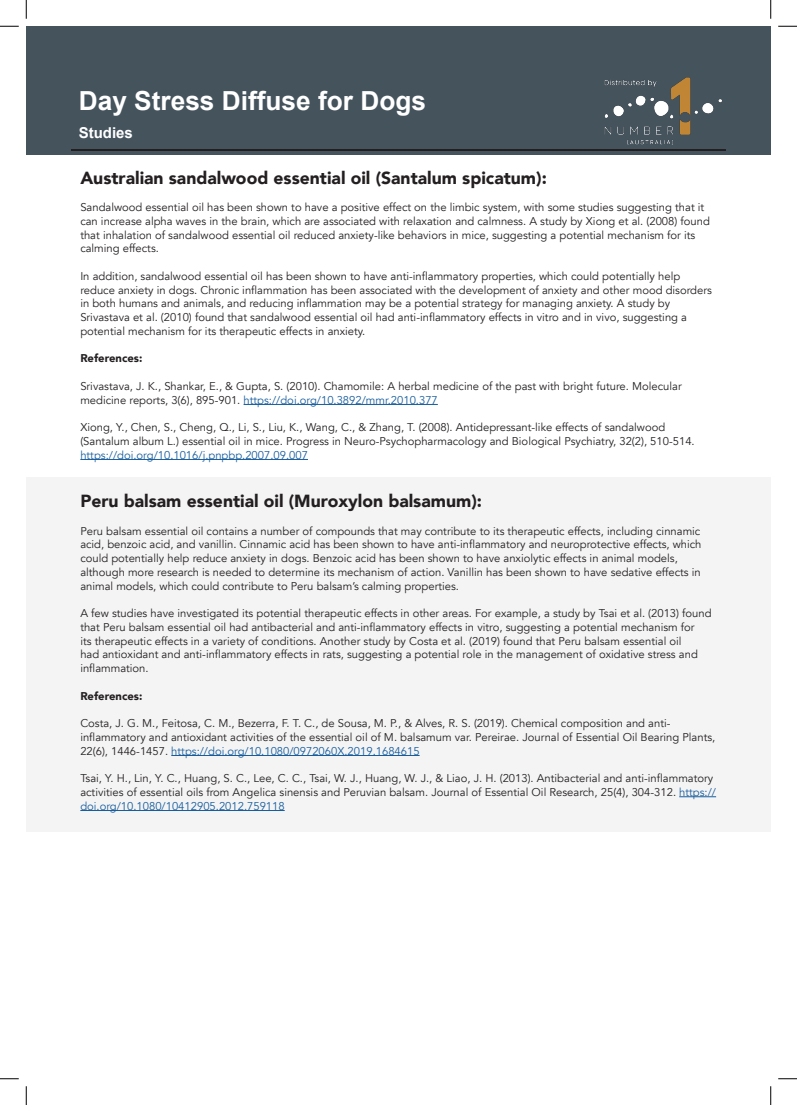
<style>
.page{position:relative;width:797px;height:1105px;background:#fff}
.page>*{position:absolute;margin:0;border:0;box-sizing:border-box;transform-origin:0 0}
.t1{font:700 26.25px "Arial";color:#fff}
.t2{font:900 17.5px "Avenir";color:#231f20}
.t3{font:700 15px "Arial";color:#fff}
.t4{font:11.25px/13.8px "Avenir";color:#231f20}
.t5{font:900 11.25px "Avenir";color:#231f20}
.s1{color:#175d9e}
</style>
<div class="page">
<div style="left:26px;top:477px;width:744px;height:355px;background:#f4f4f4"></div>
<hr style="left:243px;top:404px;width:195px;height:1px;background:#175d9e">
<hr style="left:80px;top:459px;width:228px;height:1px;background:#175d9e">
<hr style="left:171px;top:755px;width:248px;height:1px;background:#175d9e">
<hr style="left:679px;top:796px;width:37px;height:1px;background:#175d9e">
<hr style="left:80px;top:810px;width:205px;height:1px;background:#175d9e">
<div style="left:26px;top:26px;width:744px;height:129px;background:#45535d"></div>
<img style="left:604px;top:77px;width:118px;height:68px">
<hr style="left:71px;top:149px;width:654px;height:1px;background:#231f20">
<svg style="left:0;top:25px;width:19px;height:2px"></svg>
<svg style="left:778px;top:25px;width:19px;height:2px"></svg>
<svg style="left:0;top:1078px;width:19px;height:1px"></svg>
<svg style="left:778px;top:1078px;width:19px;height:1px"></svg>
<svg style="left:25px;top:0;width:2px;height:19px"></svg>
<svg style="left:25px;top:1086px;width:2px;height:19px"></svg>
<svg style="left:770px;top:0;width:1px;height:19px"></svg>
<svg style="left:770px;top:1086px;width:1px;height:19px"></svg>
<p class="t1" style="left:79px;top:83px;width:349px">Day Stress Diffuse for Dogs</p>
<p class="t3" style="left:79px;top:123px;width:56px">Studies</p>
<p class="t2" style="left:80px;top:162px;width:468px">Australian sandalwood essential oil (Santalum spicatum):</p>
<p class="t4" style="left:80px;top:201px;width:631px">Sandalwood essential oil has been shown to have a positive effect on the limbic system, with some studies suggesting that it can increase alpha waves in the brain, which are associated with relaxation and calmness. A study by Xiong et al. (2008) found that inhalation of sandalwood essential oil reduced anxiety-like behaviors in mice, suggesting a potential mechanism for its calming effects.</p>
<p class="t4" style="left:80px;top:269px;width:633px">In addition, sandalwood essential oil has been shown to have anti-inflammatory properties, which could potentially help reduce anxiety in dogs. Chronic inflammation has been associated with the development of anxiety and other mood disorders in both humans and animals, and reducing inflammation may be a potential strategy for managing anxiety. A study by Srivastava et al. (2010) found that sandalwood essential oil had anti-inflammatory effects in vitro and in vivo, suggesting a potential mechanism for its therapeutic effects in anxiety.</p>
<p class="t5" style="left:80px;top:349px;width:64px">References:</p>
<p class="t4" style="left:80px;top:379px;width:603px">Srivastava, J. K., Shankar, E., &amp; Gupta, S. (2010). Chamomile: A herbal medicine of the past with bright future. Molecular medicine reports, 3(6), 895-901. <span class="s1">https://doi.org/10.3892/mmr.2010.377</span></p>
<p class="t4" style="left:80px;top:421px;width:616px">Xiong, Y., Chen, S., Cheng, Q., Li, S., Liu, K., Wang, C., &amp; Zhang, T. (2008). Antidepressant-like effects of sandalwood (Santalum album L.) essential oil in mice. Progress in Neuro-Psychopharmacology and Biological Psychiatry, 32(2), 510-514. <span class="s1">https://doi.org/10.1016/j.pnpbp.2007.09.007</span></p>
<p class="t2" style="left:80px;top:486px;width:403px">Peru balsam essential oil (Muroxylon balsamum):</p>
<p class="t4" style="left:80px;top:524px;width:622px">Peru balsam essential oil contains a number of compounds that may contribute to its therapeutic effects, including cinnamic acid, benzoic acid, and vanillin. Cinnamic acid has been shown to have anti-inflammatory and neuroprotective effects, which could potentially help reduce anxiety in dogs. Benzoic acid has been shown to have anxiolytic effects in animal models, although more research is needed to determine its mechanism of action. Vanillin has been shown to have sedative effects in animal models, which could contribute to Peru balsam’s calming properties.</p>
<p class="t4" style="left:80px;top:607px;width:633px">A few studies have investigated its potential therapeutic effects in other areas. For example, a study by Tsai et al. (2013) found that Peru balsam essential oil had antibacterial and anti-inflammatory effects in vitro, suggesting a potential mechanism for<br>its therapeutic effects in a variety of conditions. Another study by Costa et al. (2019) found that Peru balsam essential oil<br>had antioxidant and anti-inflammatory effects in rats, suggesting a potential role in the management of oxidative stress and inflammation.</p>
<p class="t5" style="left:80px;top:686px;width:64px">References:</p>
<p class="t4" style="left:80px;top:717px;width:636px">Costa, J. G. M., Feitosa, C. M., Bezerra, F. T. C., de Sousa, M. P., &amp; Alves, R. S. (2019). Chemical composition and anti&shy;inflammatory and antioxidant activities of the essential oil of M. balsamum var. Pereirae. Journal of Essential Oil Bearing Plants,<br>22(6), 1446-1457. <span class="s1">https://doi.org/10.1080/0972060X.2019.1684615</span></p>
<p class="t4" style="left:80px;top:772px;width:637px">Tsai, Y. H., Lin, Y. C., Huang, S. C., Lee, C. C., Tsai, W. J., Huang, W. J., &amp; Liao, J. H. (2013). Antibacterial and anti-inflammatory activities of essential oils from Angelica sinensis and Peruvian balsam. Journal of Essential Oil Research, 25(4), 304-312. <span class="s1">https:// doi.org/10.1080/10412905.2012.759118</span></p>
</div>
